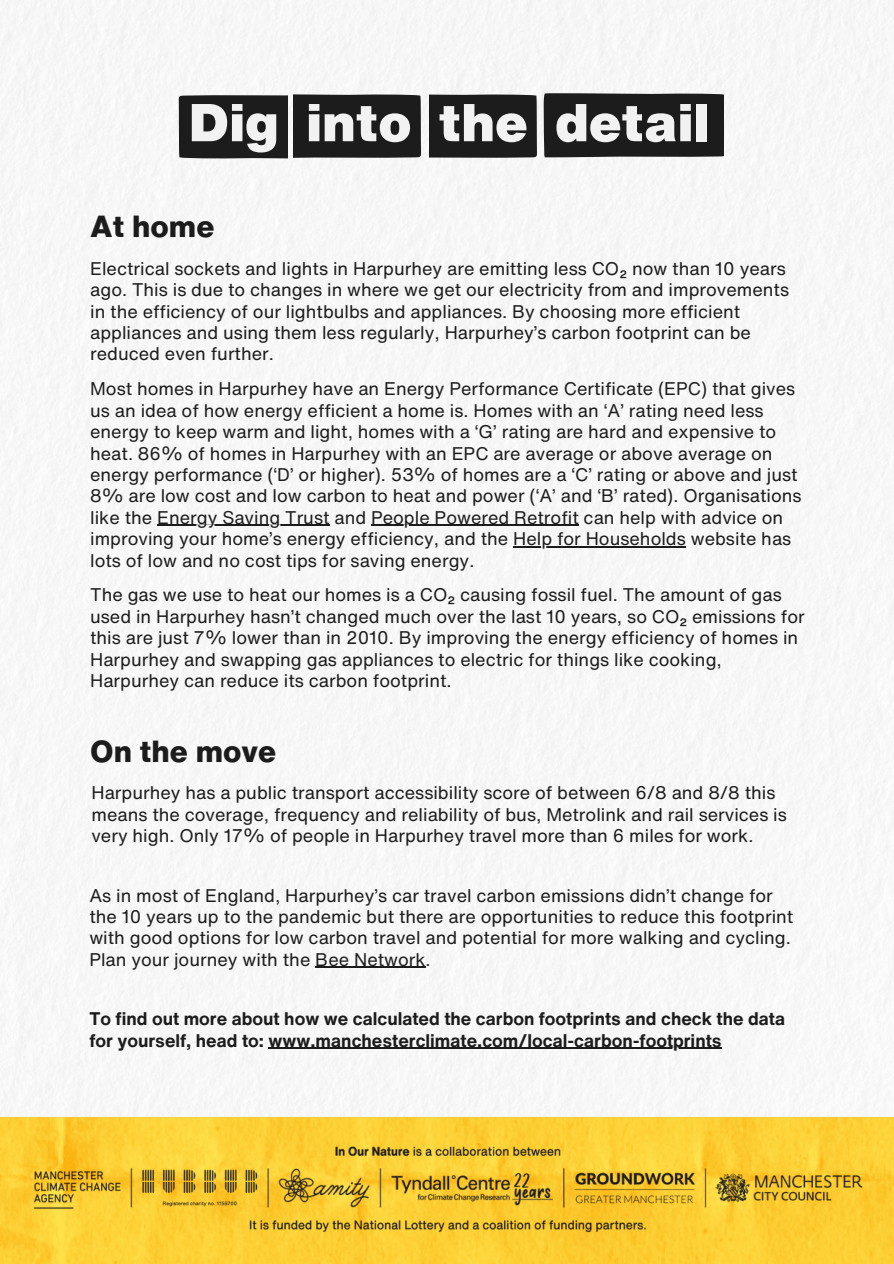
<style>
.page{position:relative;width:894px;height:1264px;background:#fff}
.page>*{position:absolute;margin:0;border:0;box-sizing:border-box;transform-origin:0 0}
.t1{font:900 52.2px "Helvetica Now Text";color:#f2f2f2}
.t2{font:800 30px "Helvetica Now Text";color:#1c1c1c}
.t3{font:18px/21.3px "Helvetica Now Text";color:#1c1c1c}
.t4{font:700 18px/21.3px "Helvetica Now Text";color:#1c1c1c}
</style>
<div class="page">
<img style="left:0;top:0;width:893px;height:1117px">
<img style="left:0;top:1117px;width:893px;height:4px">
<img style="left:0;top:1121px;width:893px;height:142px">
<div style="left:543px;top:93px;width:180px;height:64px;background:#1c1c1c"></div>
<div style="left:293px;top:94px;width:128px;height:64px;background:#1c1c1c"></div>
<div style="left:429px;top:94px;width:108px;height:64px;background:#1c1c1c"></div>
<div style="left:179px;top:95px;width:108px;height:64px;background:#1c1c1c"></div>
<hr style="left:157px;top:525px;width:172px;height:1px;background:#1c1c1c">
<hr style="left:371px;top:525px;width:207px;height:1px;background:#1c1c1c">
<hr style="left:513px;top:546px;width:172px;height:1px;background:#1c1c1c">
<hr style="left:315px;top:966px;width:110px;height:2px;background:#1c1c1c">
<hr style="left:268px;top:1047px;width:453px;height:2px;background:#1c1c1c">
<h1 class="t1" style="left:188px;top:83px;width:522px">Dig into the detail</h1>
<h2 class="t2" style="left:90px;top:204px;width:126px">At home</h2>
<p class="t3" style="left:90px;top:257px;width:700px">Electrical sockets and lights in Harpurhey are emitting less CO₂ now than 10 years ago. This is due to changes in where we get our electricity from and improvements in the efficiency of our lightbulbs and appliances. By choosing more efficient appliances and using them less regularly, Harpurhey’s carbon footprint can be reduced even further.</p>
<p class="t3" style="left:90px;top:378px;width:712px">Most homes in Harpurhey have an Energy Performance Certificate (EPC) that gives us an idea of how energy efficient a home is. Homes with an ‘A’ rating need less energy to keep warm and light, homes with a ‘G’ rating are hard and expensive to heat. 86% of homes in Harpurhey with an EPC are average or above average on energy performance (‘D’ or higher). 53% of homes are a ‘C’ rating or above and just 8% are low cost and low carbon to heat and power (‘A’ and ‘B’ rated). Organisations like the Energy Saving Trust and People Powered Retrofit can help with advice on improving your home’s energy efficiency, and the Help for Households website has lots of low and no cost tips for saving energy.</p>
<p class="t3" style="left:90px;top:584px;width:716px">The gas we use to heat our homes is a CO₂ causing fossil fuel. The amount of gas used in Harpurhey hasn’t changed much over the last 10 years, so CO₂ emissions for this are just 7% lower than in 2010. By improving the energy efficiency of homes in Harpurhey and swapping gas appliances to electric for things like cooking, Harpurhey can reduce its carbon footprint.</p>
<h2 class="t2" style="left:90px;top:728px;width:188px">On the move</h2>
<p class="t3" style="left:91px;top:781px;width:696px">Harpurhey has a public transport accessibility score of between 6/8 and 8/8 this means the coverage, frequency and reliability of bus, Metrolink and rail services is very high. Only 17% of people in Harpurhey travel more than 6 miles for work.</p>
<p class="t3" style="left:89px;top:884px;width:705px">As in most of England, Harpurhey’s car travel carbon emissions didn’t change for the 10 years up to the pandemic but there are opportunities to reduce this footprint with good options for low carbon travel and potential for more walking and cycling.<br>Plan your journey with the Bee Network.</p>
<p class="t4" style="left:89px;top:1007px;width:697px">To find out more about how we calculated the carbon footprints and check the data for yourself, head to: www.manchesterclimate.com/local-carbon-footprints</p>
</div>
